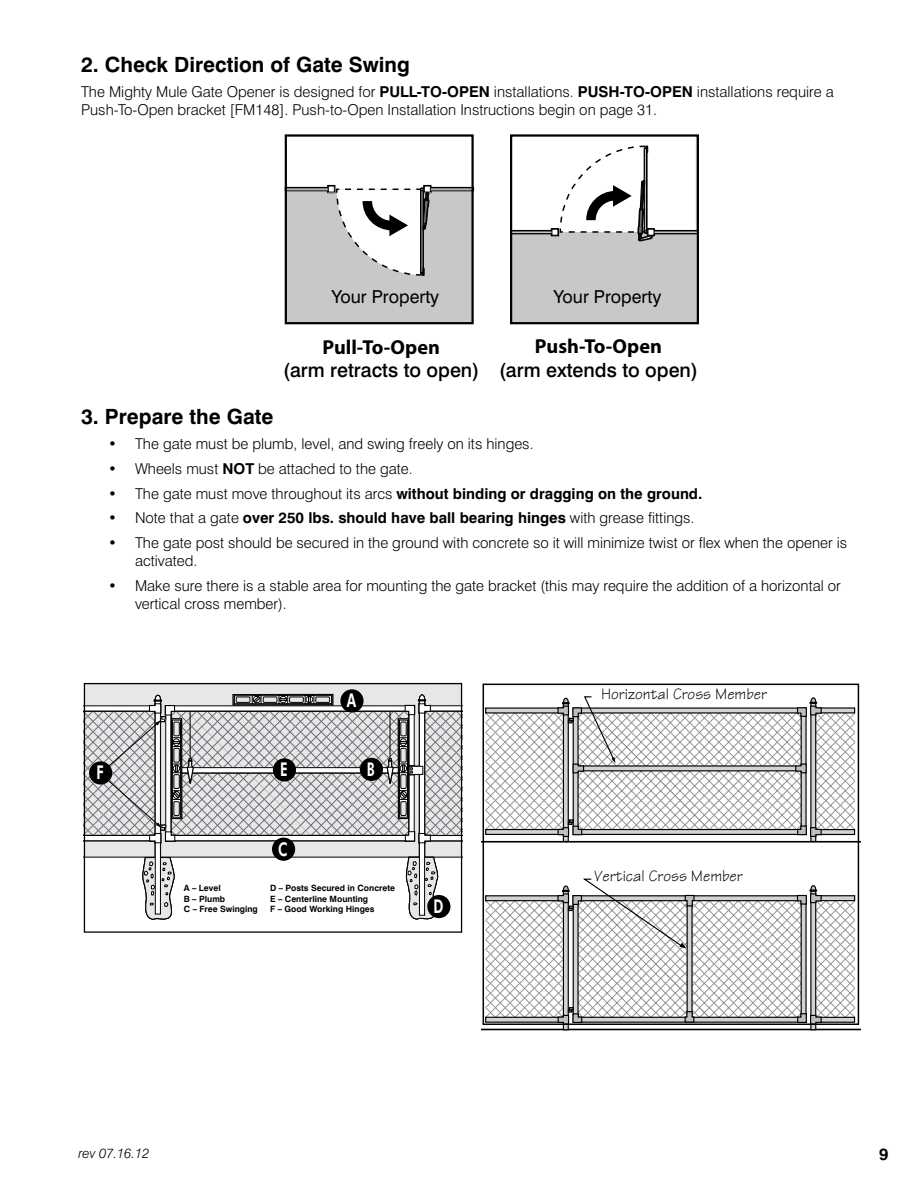
<style>
.page{position:relative;width:918px;height:1188px;background:#fff}
.page>*{position:absolute;margin:0;border:0;box-sizing:border-box;transform-origin:0 0}
.t1{font:700 21px "Swiss 721 BT";color:#000}
.t2{font:700 20.25px "Myriad Pro";color:#000}
.t3{font:500 19.65px "Swiss 721 BT";color:#000}
.t4{font:800 19.05px "Futura BT";color:#fff;scale:.7 1}
.t5{font:17.85px "Swiss 721 BT";color:#000}
.t6{font:700 16.5px "Swiss 721 BT";color:#000}
.t7{font:16.2px "Technical";color:#000}
.t8{font:300 15px/18px "Swiss 721 BT";color:#000}
.t9{font:700 15px "Swiss 721 BT";color:#000}
.t10{font:italic 300 13.5px "Swiss 721 BT";color:#000}
.t11{font:700 8.7px "Swiss 721 BT";color:#000}
.s1{font-weight:700}
.s2{font-weight:300}
</style>
<div class="page">
<div style="left:511px;top:136px;width:187px;height:187px;background:#c7c8ca"></div>
<div style="left:509px;top:136px;width:187px;height:96px;background:#fff"></div>
<div style="left:286px;top:136px;width:187px;height:187px;background:#c7c8ca"></div>
<div style="left:286px;top:136px;width:186px;height:53px;background:#fff"></div>
<svg style="left:284px;top:184px;width:191px;height:92px"></svg>
<div style="left:285px;top:134px;width:189px;height:190px;border:2px solid #000"></div>
<div style="left:510px;top:134px;width:189px;height:190px;border:2px solid #000"></div>
<svg style="left:510px;top:145px;width:189px;height:154px"></svg>
<hr style="left:481px;top:841px;width:380px;height:2px;background:#000">
<svg style="left:486px;top:713px;width:369px;height:116px"></svg>
<svg style="left:485px;top:707px;width:79px;height:7px"></svg>
<svg style="left:486px;top:829px;width:71px;height:6px"></svg>
<svg style="left:710px;top:829px;width:87px;height:6px"></svg>
<svg style="left:577px;top:707px;width:222px;height:7px"></svg>
<svg style="left:563px;top:838px;width:6px;height:3px"></svg>
<div style="left:855px;top:711px;width:6px;height:122px;background:#d4d4d4"></div>
<div style="left:801px;top:713px;width:15px;height:117px;background:#fff"></div>
<svg style="left:822px;top:829px;width:33px;height:6px"></svg>
<svg style="left:822px;top:707px;width:33px;height:6px"></svg>
<svg style="left:801px;top:717px;width:6px;height:108px"></svg>
<svg style="left:810px;top:717px;width:6px;height:124px"></svg>
<svg style="left:797px;top:825px;width:25px;height:13px"></svg>
<svg style="left:796px;top:697px;width:26px;height:20px"></svg>
<svg style="left:710px;top:765px;width:85px;height:6px"></svg>
<svg style="left:795px;top:763px;width:12px;height:11px"></svg>
<svg style="left:557px;top:696px;width:153px;height:142px"></svg>
<hr style="left:481px;top:1029px;width:380px;height:1px;background:#000">
<svg style="left:486px;top:901px;width:369px;height:116px"></svg>
<svg style="left:486px;top:895px;width:71px;height:6px"></svg>
<svg style="left:486px;top:1017px;width:71px;height:5px"></svg>
<svg style="left:710px;top:1017px;width:87px;height:5px"></svg>
<svg style="left:710px;top:895px;width:86px;height:6px"></svg>
<svg style="left:563px;top:1025px;width:6px;height:5px"></svg>
<div style="left:855px;top:899px;width:6px;height:122px;background:#d4d4d4"></div>
<div style="left:801px;top:901px;width:15px;height:116px;background:#fff"></div>
<svg style="left:822px;top:1017px;width:33px;height:5px"></svg>
<svg style="left:822px;top:895px;width:33px;height:6px"></svg>
<svg style="left:801px;top:905px;width:6px;height:108px"></svg>
<svg style="left:810px;top:905px;width:6px;height:125px"></svg>
<svg style="left:797px;top:1013px;width:25px;height:9px"></svg>
<svg style="left:796px;top:885px;width:26px;height:20px"></svg>
<svg style="left:557px;top:878px;width:153px;height:144px"></svg>
<div style="left:483px;top:684px;width:376px;height:341px;border:2px solid #000"></div>
<div style="left:84px;top:684px;width:378px;height:248px;background:#e6e7e8"></div>
<svg style="left:86px;top:856px;width:374px;height:75px;background:#f3f3f3"></svg>
<div style="left:155px;top:701px;width:5px;height:213px;background:#fff"></div>
<div style="left:155px;top:701px;width:6px;height:213px;border:1px solid #000"></div>
<div style="left:419px;top:701px;width:6px;height:214px;background:#fff"></div>
<div style="left:419px;top:701px;width:6px;height:214px;border:1px solid #000"></div>
<svg style="left:340px;top:689px;width:24px;height:23px"></svg>
<div style="left:272px;top:838px;width:23px;height:23px;background:#000;border-radius:50%"></div>
<div style="left:427px;top:895px;width:23px;height:23px;background:#000;border-radius:50%"></div>
<svg style="left:83px;top:693px;width:377px;height:150px"></svg>
<div style="left:84px;top:683px;width:378px;height:250px;border:1px solid #000"></div>
<h1 class="t1" style="left:81px;top:52px;width:330px">2. Check Direction of Gate Swing</h1>
<p class="t8" style="left:81px;top:83px;width:754px">The Mighty Mule Gate Opener is designed for <span class="s1">PULL-TO-OPEN</span> installations. <span class="s1">PUSH-TO-OPEN</span> installations require a<br>Push-To-Open bracket [FM148]. Push-to-Open Installation Instructions begin on page 31.</p>
<p class="t5" style="left:331px;top:286px;width:109px">Your Property</p>
<p class="t5" style="left:554px;top:286px;width:109px">Your Property</p>
<h2 class="t2" style="left:322px;top:333px;width:119px">Pull-To-Open</h2>
<h3 class="t3" style="left:283px;top:358px;width:198px">(arm retracts to open)</h3>
<h2 class="t2" style="left:535px;top:333px;width:128px">Push-To-Open</h2>
<h3 class="t3" style="left:499px;top:358px;width:200px">(arm extends to open)</h3>
<h1 class="t1" style="left:81px;top:404px;width:194px">3. Prepare the Gate</h1>
<p class="t8" style="left:108px;top:435px;width:427px">• The gate must be plumb, level, and swing freely on its hinges.</p>
<p class="t8" style="left:108px;top:459px;width:306px">• Wheels must <span class="s1">NOT</span> be attached to the gate.</p>
<p class="t9" style="left:108px;top:484px;width:596px"><span class="s2">• The gate must move throughout its arcs</span> without binding or dragging on the ground.</p>
<p class="t9" style="left:108px;top:509px;width:588px"><span class="s2">• Note that a gate</span> over 250 lbs. should have ball bearing hinges <span class="s2">with grease fittings.</span></p>
<p class="t8" style="left:135px;top:534px;width:714px;text-indent:-27px">• The gate post should be secured in the ground with concrete so it will minimize twist or flex when the opener is activated.</p>
<p class="t8" style="left:135px;top:576px;width:707px;text-indent:-27px">• Make sure there is a stable area for mounting the gate bracket (this may require the addition of a horizontal or vertical cross member).</p>
<p class="t4" style="left:97px;top:761px;width:12px">F</p>
<p class="t4" style="left:280px;top:758px;width:12px">E</p>
<p class="t4" style="left:278px;top:837px;width:15px">C</p>
<p class="t4" style="left:347px;top:689px;width:15px">A</p>
<p class="t4" style="left:367px;top:757px;width:13px">B</p>
<p class="t11" style="left:184px;top:883px;width:38px">A – Level</p>
<p class="t11" style="left:270px;top:883px;width:126px">D – Posts Secured in Concrete</p>
<p class="t11" style="left:184px;top:893px;width:43px">B – Plumb</p>
<p class="t11" style="left:270px;top:893px;width:100px">E – Centerline Mounting</p>
<p class="t11" style="left:184px;top:904px;width:76px">C – Free Swinging</p>
<p class="t11" style="left:270px;top:904px;width:106px">F – Good Working Hinges</p>
<p class="t4" style="left:433px;top:895px;width:16px">D</p>
<p class="t7" style="left:601px;top:684px;width:167px">Horizontal Cross Member</p>
<p class="t7" style="left:595px;top:866px;width:149px">Vertical Cross Member</p>
<p class="t10" style="left:79px;top:1145px;width:72px">rev 07.16.12</p>
<p class="t6" style="left:879px;top:1144px;width:11px">9</p>
</div>
